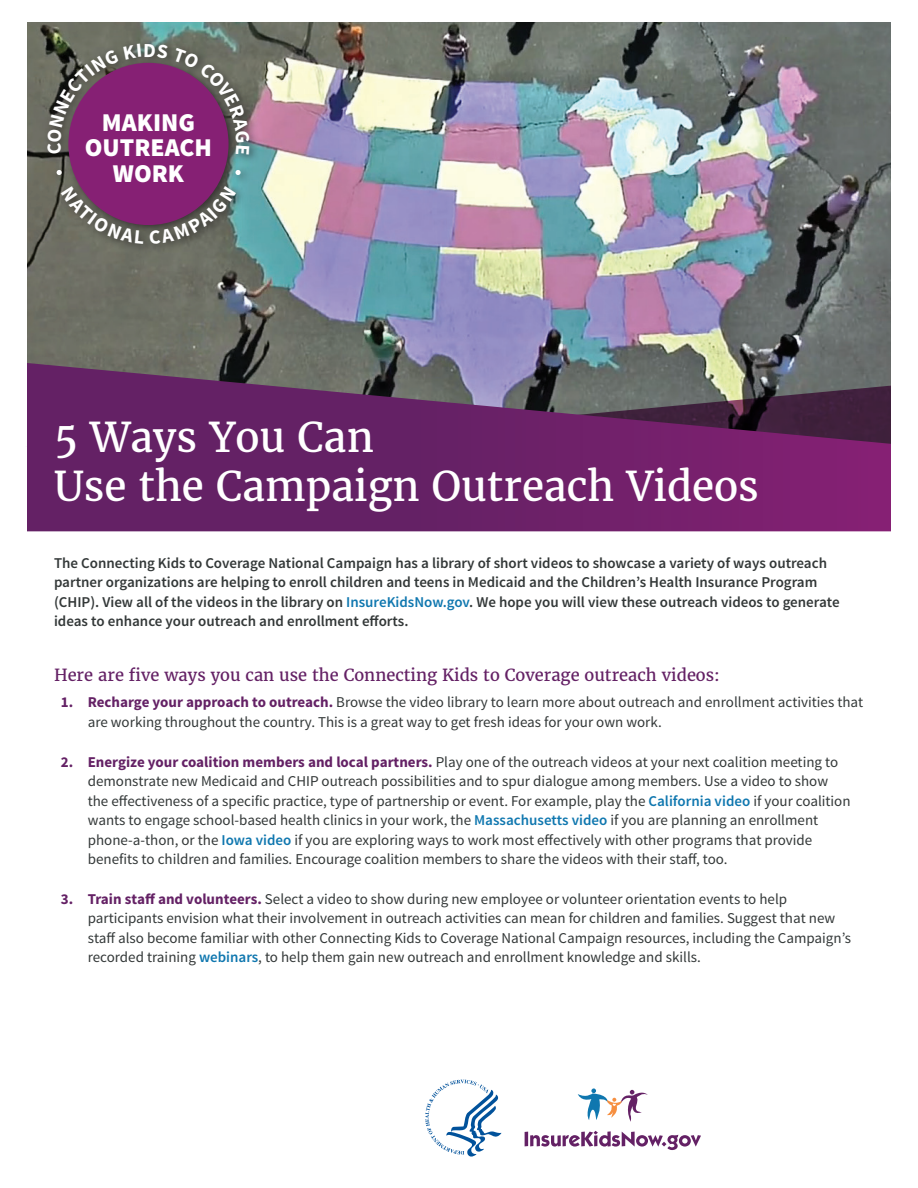
<style>
.page{position:relative;width:918px;height:1188px;background:#fff}
.page>*{position:absolute;margin:0;border:0;box-sizing:border-box;transform-origin:0 0}
.t1{font:40.5px/49.5px "Merriweather";color:#fff}
.t2{font:900 25.65px/25.7px "Source Sans Pro";color:#fff;text-align:center}
.t3{font:16.5px "Merriweather";color:#642165}
.t4{font:15px/19.5px "Source Sans Pro";color:#333838}
.t5{font:600 15px/19.5px "Source Sans Pro";color:#333838}
.s1{color:#0f77af}
.s2{font-weight:700;color:#642165}
.s3{font-weight:600;color:#0f77af}
</style>
<div class="page">
<img style="left:27px;top:23px;width:864px;height:340px">
<svg style="left:27px;top:363px;width:864px;height:168px;background:#662d65"></svg>
<svg style="left:578px;top:1088px;width:70px;height:34px"></svg>
<hr style="left:525px;top:1132px;width:3px;height:14px;background:#642165">
<svg style="left:530px;top:1131px;width:171px;height:19px"></svg>
<div style="left:42px;top:38px;width:218px;height:216px;background:#231f20;opacity:.75"></div>
<div style="left:68px;top:63px;width:161px;height:162px;background:#862074;border-radius:50%"></div>
<svg style="left:57px;top:170px;width:5px;height:5px"></svg>
<svg style="left:235px;top:170px;width:6px;height:5px"></svg>
<svg style="left:425px;top:1080px;width:77px;height:77px"></svg>
<svg style="left:47px;top:44px;width:203px;height:111px"></svg>
<svg style="left:61px;top:186px;width:83px;height:58px"></svg>
<svg style="left:150px;top:186px;width:86px;height:58px"></svg>
<h2 class="t2" style="left:85px;top:111px;width:129px">MAKING<br>OUTREACH<br>WORK</h2>
<h1 class="t1" style="left:54px;top:412px;width:706px">5 Ways You Can<br>Use the Campaign Outreach Videos</h1>
<p class="t5" style="left:54px;top:554px;width:787px">The Connecting Kids to Coverage National Campaign has a library of short videos to showcase a variety of ways outreach partner organizations are helping to enroll children and teens in Medicaid and the Children’s Health Insurance Program (CHIP). View all of the videos in the library on <span class="s1">InsureKidsNow.gov</span>. We hope you will view these outreach videos to generate ideas to enhance your outreach and enrollment efforts.</p>
<p class="t3" style="left:54px;top:665px;width:667px">Here are five ways you can use the Connecting Kids to Coverage outreach videos:</p>
<p class="t4" style="left:88px;top:693px;width:777px;text-indent:-27px"><span class="s2">1. Recharge your approach to outreach.</span> Browse the video library to learn more about outreach and enrollment activities that are working throughout the country. This is a great way to get fresh ideas for your own work.</p>
<p class="t4" style="left:88px;top:752px;width:764px;text-indent:-27px"><span class="s2">2. Energize your coalition members and local partners.</span> Play one of the outreach videos at your next coalition meeting to demonstrate new Medicaid and CHIP outreach possibilities and to spur dialogue among members. Use a video to show the effectiveness of a specific practice, type of partnership or event. For example, play the <span class="s3">California video</span> if your coalition wants to engage school-based health clinics in your work, the <span class="s3">Massachusetts video</span> if you are planning an enrollment phone-a-thon, or the <span class="s3">Iowa video</span> if you are exploring ways to work most effectively with other programs that provide benefits to children and families. Encourage coalition members to share the videos with their staff, too.</p>
<p class="t4" style="left:88px;top:889px;width:765px;text-indent:-27px"><span class="s2">3. Train staff and volunteers.</span> Select a video to show during new employee or volunteer orientation events to help participants envision what their involvement in outreach activities can mean for children and families. Suggest that new staff also become familiar with other Connecting Kids to Coverage National Campaign resources, including the Campaign’s recorded training <span class="s3">webinars</span>, to help them gain new outreach and enrollment knowledge and skills.</p>
</div>
